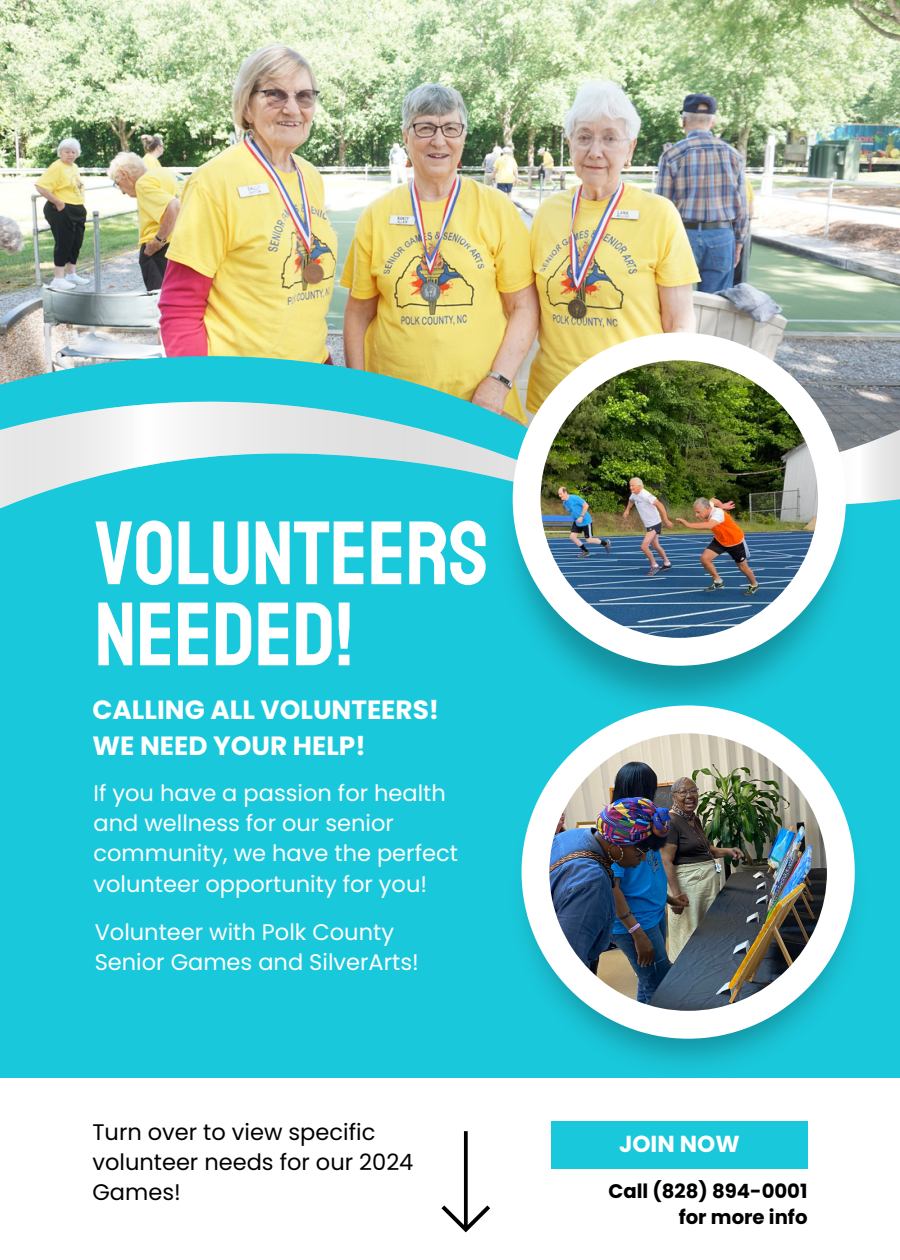
<style>
.page{position:relative;width:900px;height:1260px;background:#1ac8db}
.page>*{position:absolute;margin:0;border:0;box-sizing:border-box;transform-origin:0 0}
.t1{font:90px/81px "Staatliches";color:#fff}
.t2{font:700 26.25px/36.2px "Poppins";color:#fff}
.t3{font:700 23.25px "Poppins";color:#fff}
.t4{font:22.5px/30px "Poppins";color:#fff}
.t5{font:22.5px/30px "Poppins";color:#000}
.t6{font:700 19.75px "Poppins";color:#000}
</style>
<div class="page">
<img style="left:0;top:0;width:900px;height:348px">
<img style="left:0;top:348px;width:900px;height:156px">
<svg style="left:0;top:393px;width:497px;height:116px"></svg>
<img style="left:497px;top:359px;width:358px;height:345px">
<svg style="left:513px;top:332px;width:333px;height:334px"></svg>
<img style="left:541px;top:360px;width:277px;height:278px">
<div style="left:0;top:1079px;width:900px;height:181px;background:#fff"></div>
<div style="left:551px;top:1121px;width:257px;height:48px;background:#1ac8db"></div>
<img style="left:521px;top:860px;width:253px;height:204px">
<svg style="left:522px;top:705px;width:333px;height:334px"></svg>
<img style="left:549px;top:733px;width:278px;height:278px">
<svg style="left:441px;top:1131px;width:49px;height:101px"></svg>
<p class="t1" style="left:95px;top:514px;width:395px">VOLUNTEERS<br>NEEDED!</p>
<h1 class="t2" style="left:92px;top:692px;width:348px">CALLING ALL VOLUNTEERS!<br>WE NEED YOUR HELP!</h1>
<h2 class="t4" style="left:94px;top:779px;width:366px">If you have a passion for health and wellness for our senior community, we have the perfect volunteer opportunity for you!</h2>
<p class="t4" style="left:95px;top:917px;width:326px">Volunteer with Polk County<br>Senior Games and SilverArts!</p>
<h4 class="t5" style="left:92px;top:1117px;width:323px">Turn over to view specific volunteer needs for our 2024<br>Games!</h4>
<h4 class="t3" style="left:619px;top:1128px;width:122px">JOIN NOW</h4>
<p class="t6" style="left:608px;top:1177px;width:201px">Call (828) 894-0001</p>
<h4 class="t6" style="left:679px;top:1203px;width:130px">for more info</h4>
</div>
